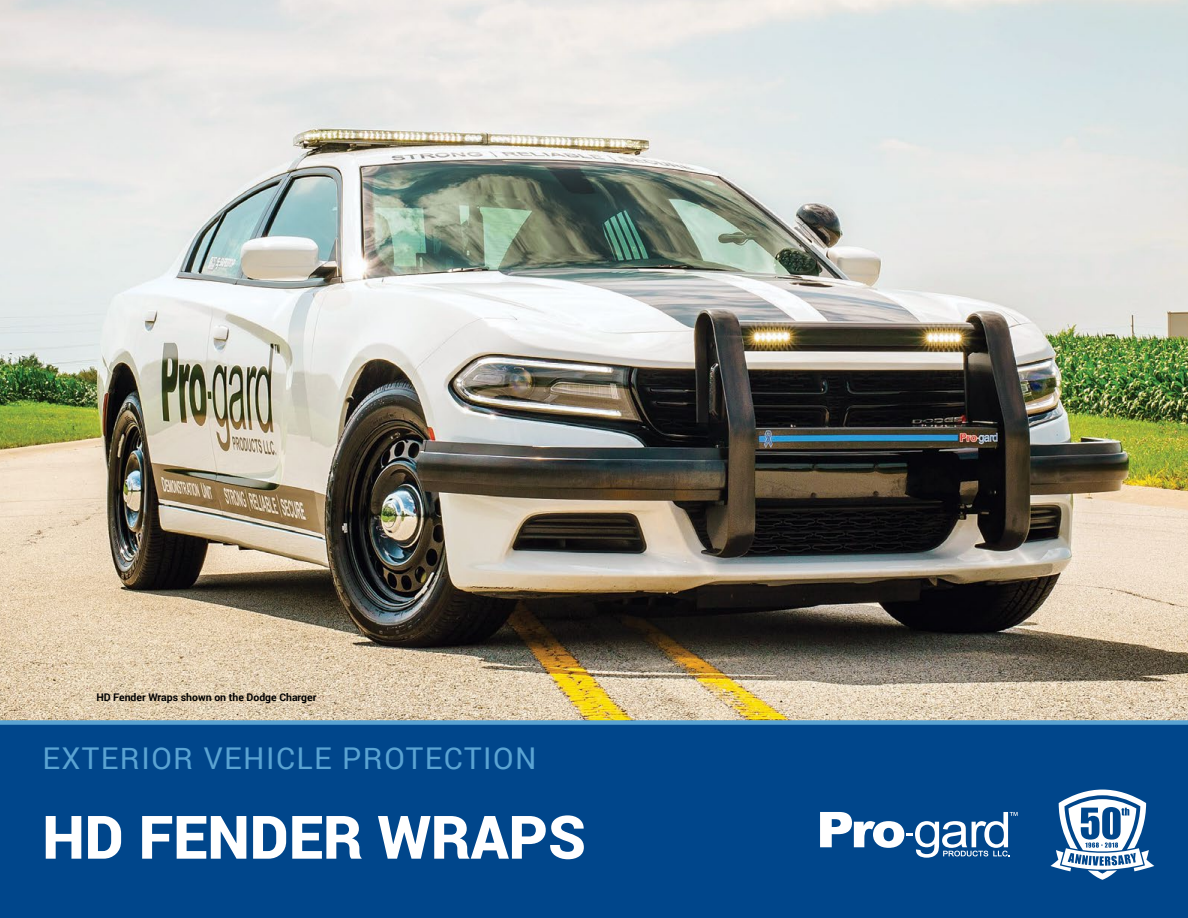
<style>
.page{position:relative;width:1188px;height:918px;background:#fff}
.page>*{position:absolute;margin:0;border:0;box-sizing:border-box;transform-origin:0 0}
.t1{font:900 60px "Roboto";color:#fff}
.t2{font:30px "Roboto";letter-spacing:.05em;color:#5aa3d2}
.t3{font:700 10.5px "Roboto";color:#000}
</style>
<div class="page">
<div style="left:0;top:695px;width:1188px;height:223px;background:#00468b"></div>
<img style="left:0;top:0;width:1188px;height:725px">
<svg style="left:820px;top:812px;width:198px;height:46px"></svg>
<svg style="left:1050px;top:790px;width:104px;height:90px"></svg>
<p class="t3" style="left:96px;top:689px;width:222px">HD Fender Wraps shown on the Dodge Charger</p>
<h2 class="t2" style="left:42px;top:737px;width:496px">EXTERIOR VEHICLE PROTECTION</h2>
<h1 class="t1" style="left:42px;top:795px;width:545px">HD FENDER WRAPS</h1>
</div>
